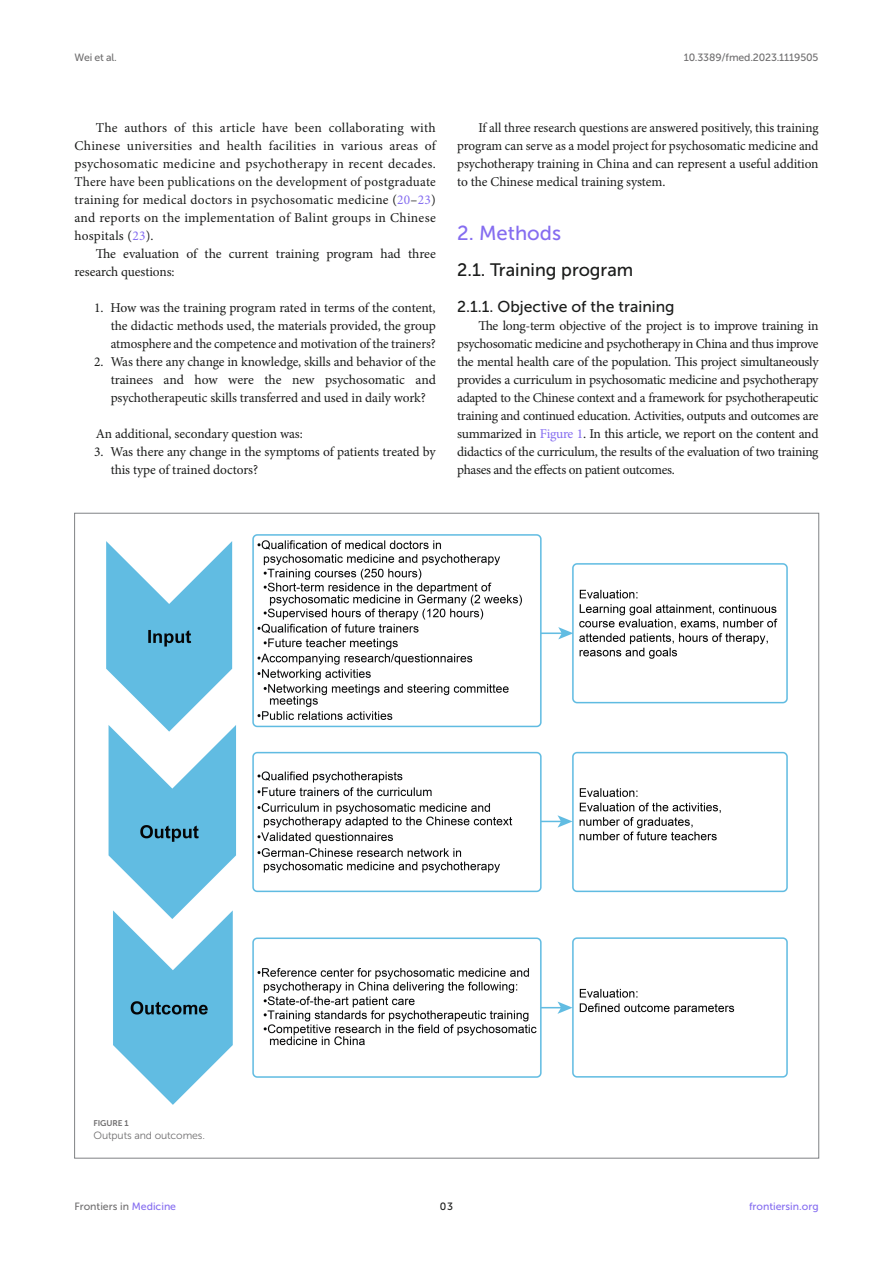
<style>
.page{position:relative;width:893px;height:1263px;background:#fff}
.page>*{position:absolute;margin:0;border:0;box-sizing:border-box;transform-origin:0 0}
.HEAD_1{font:20.25px "Museo Sans 500";color:#856df0}
.HEAD_2_after_HEAD_1{font:18px "Museo Sans 500";color:#1b1c1b}
.HEAD_3_after_HEAD_2{font:15.75px "Museo Sans 500";color:#1b1c1b}
.TEXT{font:13.5px/18px "Minion Pro";letter-spacing:-.005em;color:#1b1c1b;text-align:justify}
.TEXT_FLUSH{font:13.5px/18px "Minion Pro";letter-spacing:-.02em;color:#1b1c1b;text-align:justify}
.NL_ABV{font:13.5px/18px "Minion Pro";letter-spacing:-.01em;color:#1b1c1b;text-align:justify}
.NL_BLW{font:13.5px/18px "Minion Pro";letter-spacing:-.005em;color:#1b1c1b;text-align:justify}
.NL_MID{font:13.5px/18px "Minion Pro";letter-spacing:-.01em;color:#1b1c1b}
.t1{font:10.5px "Museo Sans 500";letter-spacing:-.015em;color:#706f70}
.FIG_LEG{font:10.5px "Museo Sans 300";letter-spacing:-.01em;color:#706f70}
.t2{font:10.5px "Museo Sans 500";color:#856df0}
.t3{font:10.5px "Museo Sans 500";color:#1b1c1b}
.FIG_HD{font:8.25px "Museo Sans 700";letter-spacing:-.01em;color:#706f70}
.s1{color:#856df0}
</style>
<div class="page">
<img style="left:106px;top:534px;width:682px;height:571px">
<p class="t1" style="left:74px;top:51px;width:44px">Wei et al.</p>
<p class="t1" style="left:684px;top:51px;width:136px">10.3389/fmed.2023.1119505</p>
<p class="TEXT" style="left:74px;top:119px;width:363px;text-indent:21px">The authors of this article have been collaborating with Chinese universities and health facilities in various areas of psychosomatic medicine and psychotherapy in recent decades.<br>There have been publications on the development of postgraduate training for medical doctors in psychosomatic medicine (<span class="s1">20</span>–<span class="s1">23</span>) and reports on the implementation of Balint groups in Chinese hospitals (<span class="s1">23</span>).</p>
<p class="TEXT" style="left:74px;top:245px;width:363px;text-indent:21px">The evaluation of the current training program had three research questions:</p>
<p class="NL_ABV" style="left:111px;top:299px;width:327px;text-indent:-16px">1. How was the training program rated in terms of the content, the didactic methods used, the materials provided, the group atmosphere and the competence and motivation of the trainers?</p>
<p class="NL_BLW" style="left:111px;top:353px;width:327px;text-indent:-16px">2. Was there any change in knowledge, skills and behavior of the trainees and how were the new psychosomatic and psychotherapeutic skills transferred and used in daily work?</p>
<p class="TEXT" style="left:96px;top:425px;width:209px">An additional, secondary question was:</p>
<p class="NL_MID" style="left:111px;top:443px;width:326px;text-indent:-16px">3. Was there any change in the symptoms of patients treated by this type of trained doctors?</p>
<p class="TEXT" style="left:457px;top:119px;width:363px;text-indent:21px">If all three research questions are answered positively, this training program can serve as a model project for psychosomatic medicine and psychotherapy training in China and can represent a useful addition to the Chinese medical training system.</p>
<p class="HEAD_1" style="left:457px;top:222px;width:106px">2. Methods</p>
<p class="HEAD_2_after_HEAD_1" style="left:457px;top:260px;width:178px">2.1. Training program</p>
<p class="HEAD_3_after_HEAD_2" style="left:457px;top:298px;width:219px">2.1.1. Objective of the training</p>
<p class="TEXT_FLUSH" style="left:457px;top:317px;width:363px;text-indent:21px">The long-term objective of the project is to improve training in psychosomatic medicine and psychotherapy in China and thus improve the mental health care of the population. This project simultaneously provides a curriculum in psychosomatic medicine and psychotherapy adapted to the Chinese context and a framework for psychotherapeutic training and continued education. Activities, outputs and outcomes are summarized in <span class="s1">Figure 1</span>. In this article, we report on the content and didactics of the curriculum, the results of the evaluation of two training phases and the effects on patient outcomes.</p>
<p class="FIG_HD" style="left:94px;top:1118px;width:37px">FIGURE 1</p>
<p class="FIG_LEG" style="left:94px;top:1130px;width:113px">Outputs and outcomes.</p>
<p class="t1" style="left:74px;top:1200px;width:103px">Frontiers in <span class="s1">Medicine</span></p>
<p class="t3" style="left:440px;top:1200px;width:15px">03</p>
<p class="t2" style="left:749px;top:1200px;width:71px">frontiersin.org</p>
</div>
